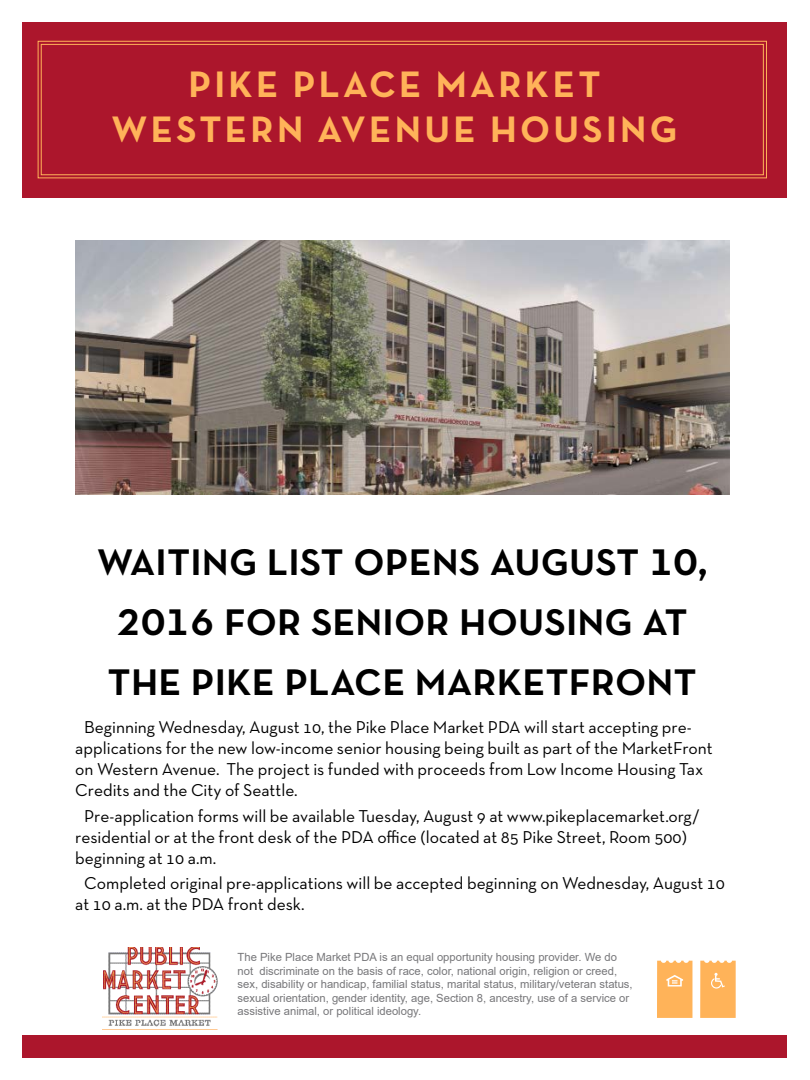
<style>
.page{position:relative;width:810px;height:1080px;background:#fff}
.page>*{position:absolute;margin:0;border:0;box-sizing:border-box;transform-origin:0 0}
.t1{font:50px/60px "Neutra Text TF Demi SC";letter-spacing:-.01em;color:#000}
.t2{font:700 37.5px/45px "Neutra Text TF";letter-spacing:.09em;color:#ffb359;text-align:center}
.t3{font:17.5px/21px "Neutra Text TF";color:#000}
.t4{font:11.25px/13.5px "Arial";color:#77777a}
</style>
<div class="page">
<img style="left:103px;top:947px;width:114px;height:80px">
<svg style="left:657px;top:961px;width:35px;height:57px;background:#ffb762"></svg>
<svg style="left:700px;top:961px;width:36px;height:57px;background:#ffb762"></svg>
<img style="left:75px;top:240px;width:654px;height:255px">
<div style="left:22px;top:1035px;width:766px;height:23px;background:#ac162c"></div>
<div style="left:22px;top:22px;width:766px;height:176px;background:#ac162c"></div>
<svg style="left:37px;top:41px;width:730px;height:138px"></svg>
<div style="left:41px;top:44px;width:723px;height:131px;border:1px solid #ffb359"></div>
<h2 class="t2" style="left:111px;top:61px;width:568px">PIKE PLACE MARKET<br>WESTERN AVENUE HOUSING</h2>
<h1 class="t1" style="left:97px;top:527px;width:613px">waiting list opens august 10,<br>2016 for senior housing at the pike place marketfront</h1>
<p class="t3" style="left:75px;top:717px;width:639px;text-indent:9px">Beginning Wednesday, August 10, the Pike Place Market PDA will start accepting pre&shy;applications for the new low-income senior housing being built as part of the MarketFront on Western Avenue. The project is funded with proceeds from Low Income Housing Tax Credits and the City of Seattle.</p>
<p class="t3" style="left:75px;top:805px;width:626px;text-indent:9px">Pre-application forms will be available Tuesday, August 9 at www.pikeplacemarket.org/ residential or at the front desk of the PDA office (located at 85 Pike Street, Room 500) beginning at 10 a.m.</p>
<p class="t3" style="left:75px;top:873px;width:651px;text-indent:9px">Completed original pre-applications will be accepted beginning on Wednesday, August 10 at 10 a.m. at the PDA front desk.</p>
<p class="t4" style="left:238px;top:951px;width:397px">The Pike Place Market PDA is an equal opportunity housing provider. We do not discriminate on the basis of race, color, national origin, religion or creed, sex, disability or handicap, familial status, marital status, military/veteran status, sexual orientation, gender identity, age, Section 8, ancestry, use of a service or assistive animal, or political ideology.</p>
</div>
